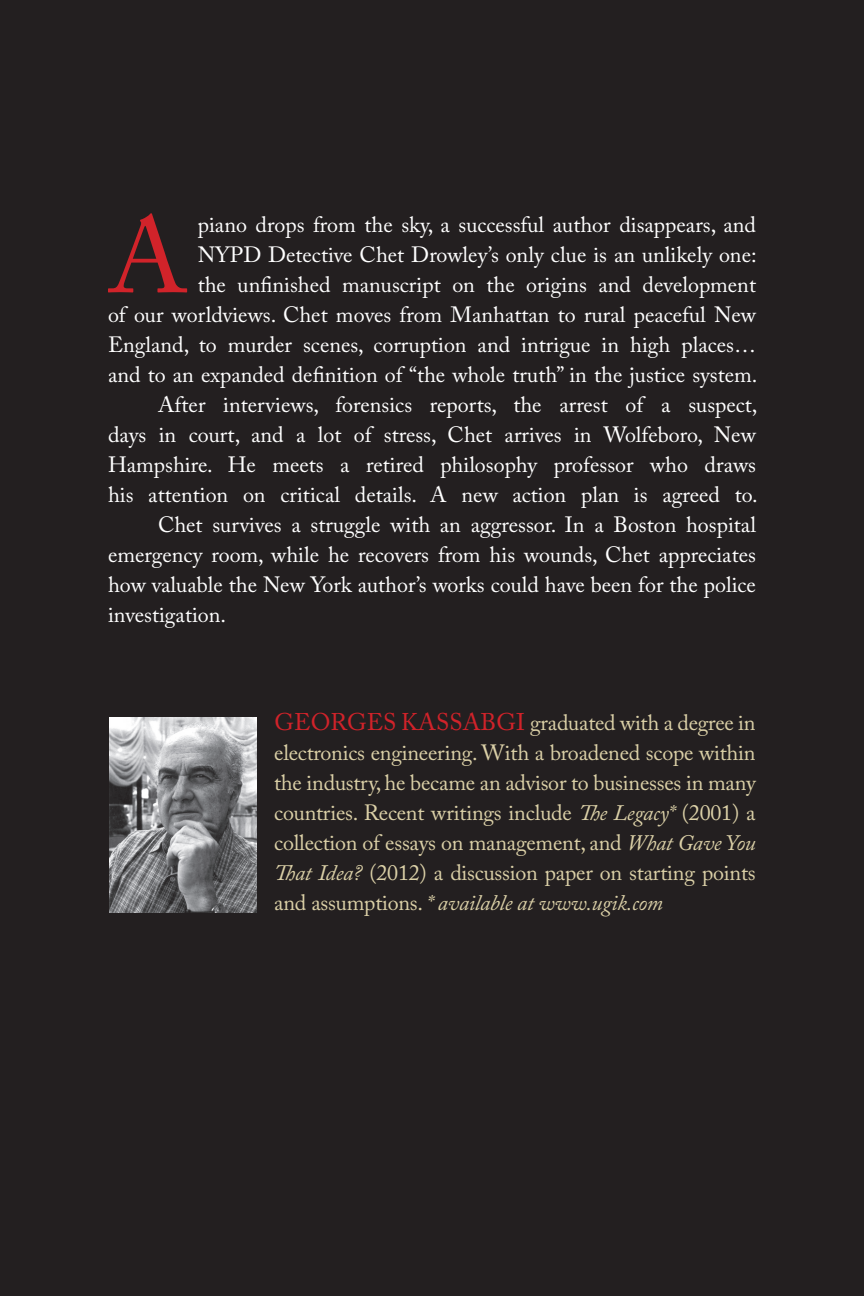
<style>
.page{position:relative;width:864px;height:1296px;background:#fff}
.page>*{position:absolute;margin:0;border:0;box-sizing:border-box;transform-origin:0 0}
.t1{font:106.4px "Adobe Caslon Pro";color:#d1232a}
.t2{font:22px "Adobe Caslon Pro";color:#fff}
.t3{font:22px/30px "Adobe Caslon Pro";letter-spacing:-.01em;color:#dbd0a7;text-align:justify}
.s1{font-size:24px;color:#d1232a}
.s2{font-style:italic}
</style>
<div class="page">
<div style="left:0;top:0;width:218px;height:1296px;background:#231f20"></div>
<div style="left:202px;top:0;width:662px;height:1296px;background:#231f20"></div>
<img style="left:109px;top:717px;width:147px;height:196px">
<h1 class="t1" style="left:108px;top:193px;width:81px">A</h1>
<p class="t2" style="left:198px;top:212px;width:560px">piano drops from the sky, a successful author disappears, and</p>
<p class="t2" style="left:198px;top:242px;width:560px">NYPD Detective Chet Drowley’s only clue is an unlikely one:</p>
<p class="t2" style="left:198px;top:272px;width:560px">the unfinished manuscript on the origins and development</p>
<p class="t2" style="left:108px;top:302px;width:650px">of our worldviews. Chet moves from Manhattan to rural peaceful New</p>
<p class="t2" style="left:108px;top:332px;width:650px">England, to murder scenes, corruption and intrigue in high places…</p>
<p class="t2" style="left:108px;top:362px;width:651px">and to an expanded definition of “the whole truth” in the justice system.</p>
<p class="t2" style="left:108px;top:392px;width:35px">A</p>
<p class="t2" style="left:174px;top:392px;width:585px">fter interviews, forensics reports, the arrest of a suspect,</p>
<p class="t2" style="left:108px;top:422px;width:649px">days in court, and a lot of stress, Chet arrives in Wolfeboro, New</p>
<p class="t2" style="left:108px;top:452px;width:649px">Hampshire. He meets a retired philosophy professor who draws</p>
<p class="t2" style="left:108px;top:482px;width:651px">his attention on critical details. A new action plan is agreed to.</p>
<p class="t2" style="left:158px;top:512px;width:599px">Chet survives a struggle with an aggressor. In a Boston hospital</p>
<p class="t2" style="left:108px;top:542px;width:649px">emergency room, while he recovers from his wounds, Chet appreciates</p>
<p class="t2" style="left:108px;top:572px;width:649px">how valuable the New York author’s works could have been for the police</p>
<p class="t2" style="left:108px;top:602px;width:120px">investigation.</p>
<p class="t3" style="left:274px;top:707px;width:483px"><span class="s1">Georg es Kassabgi</span> graduated with a degree in electronics engineering. With a broadened scope within the industry, he became an advisor to businesses in many countries. Recent writings include <span class="s2">The Legacy*</span> (2001) a collection of essays on management, and <span class="s2">What Gave You That Idea?</span> (2012) a discussion paper on starting points and assumptions. <span class="s2">* available at www.ugik.com</span></p>
</div>
